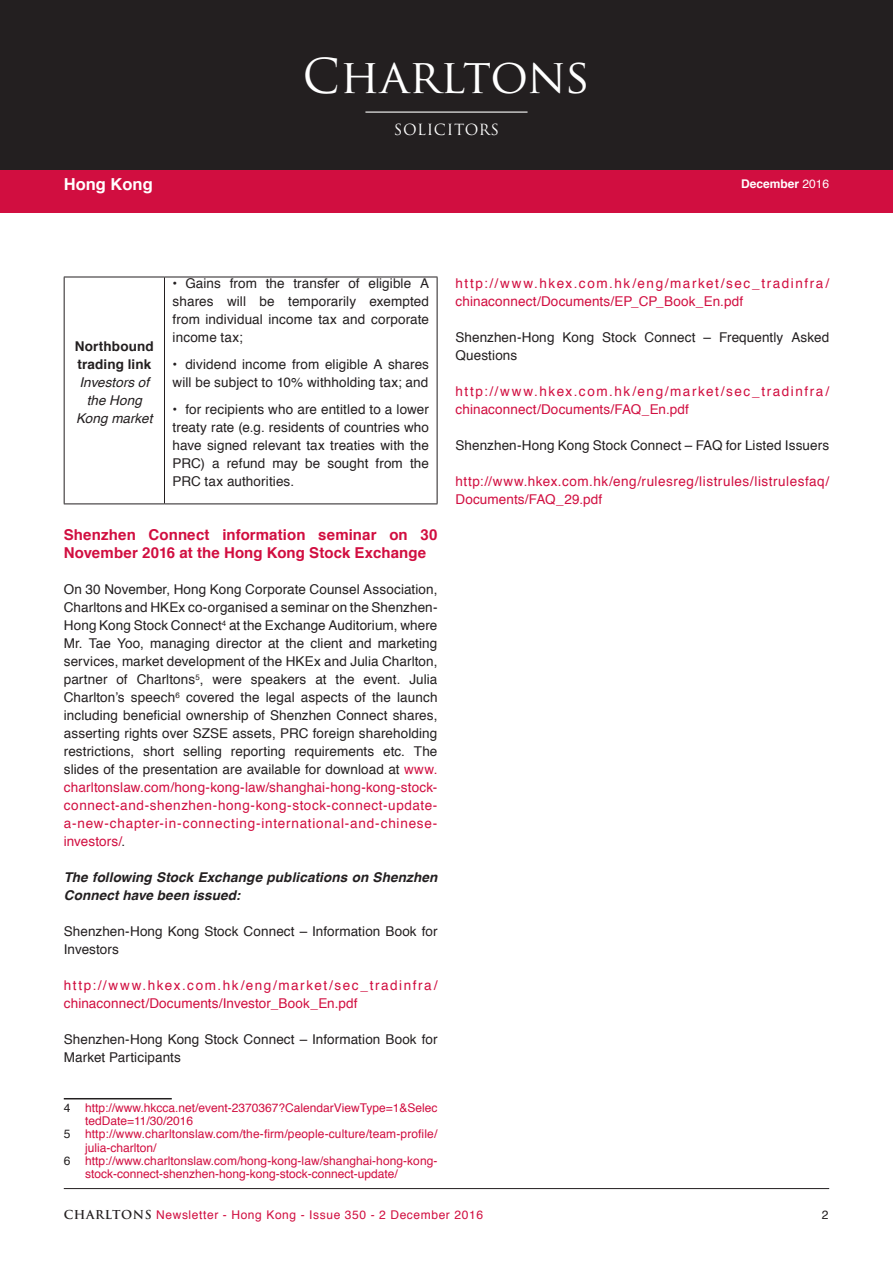
<style>
.page{position:relative;width:893px;height:1263px;background:#fff}
.page>*{position:absolute;margin:0;border:0;box-sizing:border-box;transform-origin:0 0}
.t1{font:46.8px "Trajan Pro";color:#fff}
.t2{font:700 16.5px "Helvetica";color:#fff}
.body__Subtitle_1{font:700 15px/18px "Helvetica";letter-spacing:.005em;color:#d10e40}
.t3{font:15px "Trajan Pro";letter-spacing:.04em;color:#fff}
.body_text{font:13.5px/18px "Helvetica";letter-spacing:.01em;color:#231f20}
.body_text-2{font:13.5px/18px "Helvetica";letter-spacing:.1em;color:#d10e40}
.body_text-3{font:13.5px/18px "Helvetica";letter-spacing:.02em;color:#d10e40}
.body_text-4{font:13.5px/18px "Helvetica";letter-spacing:.04em;color:#d10e40}
.body__Subtitle2{font:italic 700 13.5px/18px "Helvetica";letter-spacing:.01em;color:#231f20}
.table__header{font:italic 13.5px/18px "Helvetica";letter-spacing:.005em;color:#231f20;text-align:center}
.table__header-2{font:700 13.5px/18px "Helvetica";letter-spacing:.01em;color:#231f20}
.Footnote_Text{font:12px/13.2px "Helvetica";letter-spacing:.005em;color:#d10e40}
.Footnote_Text-2{font:12px "Helvetica";letter-spacing:.05em;color:#d10e40}
.t4{font:700 12px "Helvetica";color:#fff}
.t5{font:12px "Helvetica";color:#231f20}
.s1{font-weight:400}
.s2{color:#d10e40}
.s3{color:#231f20}
.s4{font-family:"Trajan Pro";font-weight:700;color:#231f20}
</style>
<div class="page">
<div style="left:0;top:194px;width:893px;height:19px;background:#d10e40"></div>
<hr style="left:64px;top:1188px;width:765px;height:1px;background:#231f20">
<div style="left:0;top:0;width:893px;height:170px;background:#231f20"></div>
<div style="left:0;top:170px;width:893px;height:32px;background:#d10e40"></div>
<hr style="left:365px;top:112px;width:162px;height:1px;background:#fff">
<hr style="left:64px;top:277px;width:100px;height:1px;background:#231f20">
<hr style="left:64px;top:277px;width:1px;height:226px;background:#231f20">
<hr style="left:164px;top:277px;width:273px;height:1px;background:#231f20">
<hr style="left:164px;top:277px;width:1px;height:226px;background:#231f20">
<hr style="left:437px;top:277px;width:1px;height:226px;background:#231f20">
<hr style="left:64px;top:503px;width:100px;height:1px;background:#231f20">
<hr style="left:164px;top:503px;width:273px;height:1px;background:#231f20">
<hr style="left:64px;top:1098px;width:108px;height:1px;background:#231f20">
<p class="t2" style="left:64px;top:171px;width:90px">Hong Kong</p>
<h1 class="t1" style="left:303px;top:47px;width:289px">Charltons</h1>
<p class="t3" style="left:394px;top:120px;width:107px">SOLICITORS</p>
<p class="t4" style="left:741px;top:174px;width:90px">December <span class="s1">2016</span></p>
<p class="table__header-2" style="left:75px;top:337px;width:80px">Northbound trading link</p>
<p class="table__header" style="left:76px;top:373px;width:78px">Investors of the Hong<br>Kong market</p>
<p class="body_text" style="left:173px;top:274px;width:258px;text-align:justify">• Gains from the transfer of eligible A shares will be temporarily exempted from individual income tax and corporate income tax;</p>
<p class="body_text" style="left:173px;top:355px;width:258px">• dividend income from eligible A shares will be subject to 10% withholding tax; and</p>
<p class="body_text" style="left:173px;top:400px;width:258px;text-align:justify">• for recipients who are entitled to a lower treaty rate (e.g. residents of countries who have signed relevant tax treaties with the PRC) a refund may be sought from the PRC tax authorities.</p>
<p class="body_text-2" style="left:455px;top:275px;width:375px">http://www.hkex.com.hk/eng/market/sec_tradinfra/ chinaconnect/Documents/EP_CP_Book_En.pdf</p>
<p class="body_text" style="left:455px;top:329px;width:375px">Shenzhen-Hong Kong Stock Connect – Frequently Asked<br>Questions</p>
<p class="body_text-2" style="left:455px;top:383px;width:375px">http://www.hkex.com.hk/eng/market/sec_tradinfra/ chinaconnect/Documents/FAQ_En.pdf</p>
<p class="body_text" style="left:455px;top:437px;width:375px">Shenzhen-Hong Kong Stock Connect – FAQ for Listed Issuers</p>
<p class="body_text-4" style="left:455px;top:473px;width:375px">http://www.hkex.com.hk/eng/rulesreg/listrules/listrulesfaq/<br>Documents/FAQ_29.pdf</p>
<p class="body__Subtitle_1" style="left:64px;top:526px;width:375px">Shenzhen Connect information seminar on 30<br>November 2016 at the Hong Kong Stock Exchange</p>
<p class="body_text" style="left:64px;top:581px;width:375px;text-align:justify">On 30 November, Hong Kong Corporate Counsel Association, Charltons and HKEx co-organised a seminar on the Shenzhen-Hong Kong Stock Connect<sup>4</sup> at the Exchange Auditorium, where Mr. Tae Yoo, managing director at the client and marketing services, market development of the HKEx and Julia Charlton, partner of Charltons<sup>5</sup>, were speakers at the event. Julia Charlton’s speech<sup>6</sup> covered the legal aspects of the launch including beneficial ownership of Shenzhen Connect shares, asserting rights over SZSE assets, PRC foreign shareholding restrictions, short selling reporting requirements etc. The slides of the presentation are available for download at <span class="s2">www. charltonslaw.com/hong-kong-law/shanghai-hong-kong-stock&shy;connect-and-shenzhen-hong-kong-stock-connect-update&shy;a-new-chapter-in-connecting-international-and-chinese&shy;investors/</span>.</p>
<p class="body__Subtitle2" style="left:64px;top:868px;width:375px">The following Stock Exchange publications on Shenzhen<br>Connect have been issued:</p>
<p class="body_text" style="left:64px;top:923px;width:375px">Shenzhen-Hong Kong Stock Connect – Information Book for<br>Investors</p>
<p class="body_text-3" style="left:64px;top:977px;width:375px">http://www.hkex.com.hk/eng/market/sec_tradinfra/ chinaconnect/Documents/Investor_Book_En.pdf</p>
<p class="body_text" style="left:64px;top:1031px;width:375px">Shenzhen-Hong Kong Stock Connect – Information Book for<br>Market Participants</p>
<p class="Footnote_Text" style="left:85px;top:1101px;width:354px;text-indent:-21px"><span class="s3">4</span> http://www.hkcca.net/event-2370367?CalendarViewType=1&amp;Selec tedDate=11/30/2016</p>
<p class="Footnote_Text" style="left:85px;top:1128px;width:354px;text-indent:-21px"><span class="s3">5</span> http://www.charltonslaw.com/the-firm/people-culture/team-profile/ julia-charlton/</p>
<p class="Footnote_Text" style="left:85px;top:1154px;width:354px;text-indent:-21px"><span class="s3">6</span> http://www.charltonslaw.com/hong-kong-law/shanghai-hong-kong&shy;stock-connect-shenzhen-hong-kong-stock-connect-update/</p>
<p class="Footnote_Text-2" style="left:64px;top:1206px;width:421px"><span class="s4">CHARLTONS</span> Newsletter - Hong Kong - Issue 350 - 2 December 2016</p>
<p class="t5" style="left:822px;top:1206px;width:8px">2</p>
</div>
